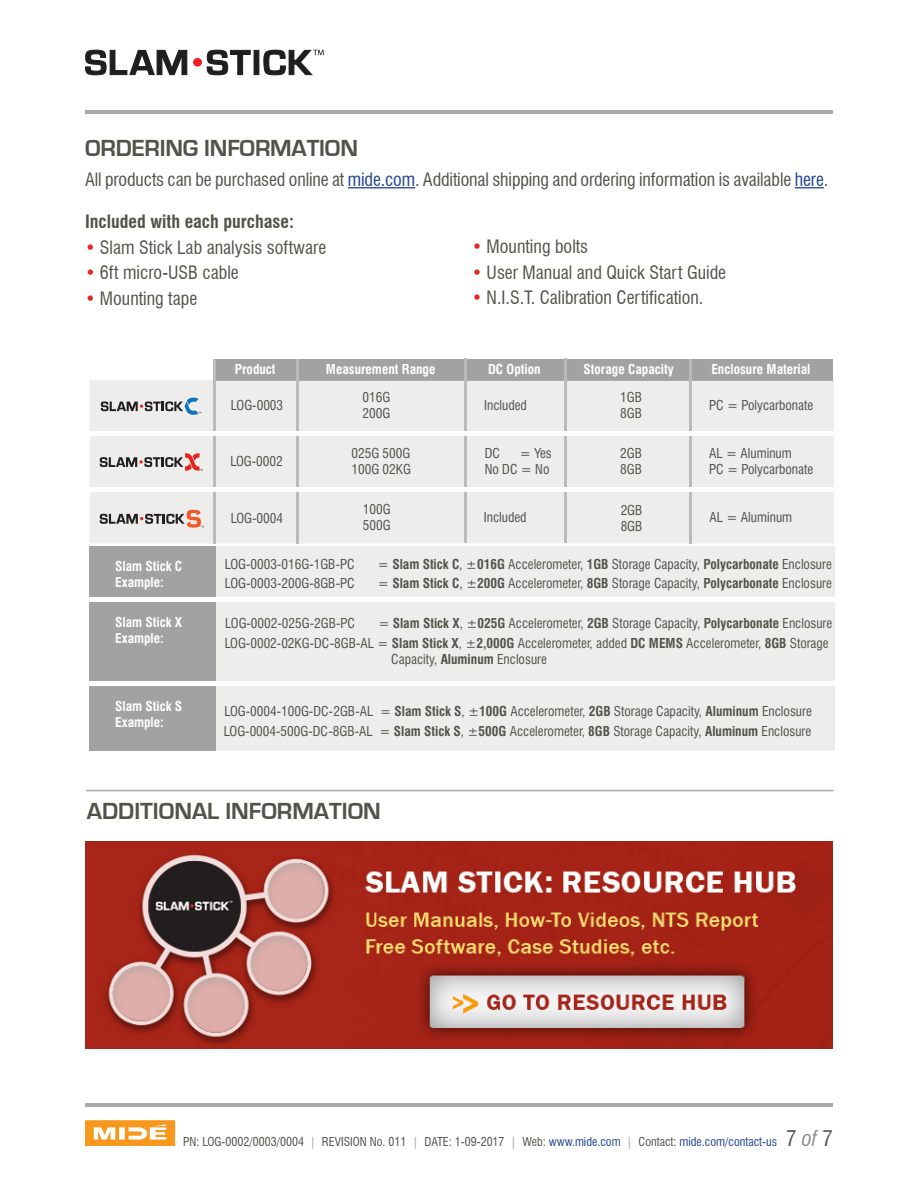
<style>
.page{position:relative;width:918px;height:1188px;background:#fff}
.page>*{position:absolute;margin:0;border:0;box-sizing:border-box;transform-origin:0 0}
.Heading_1{font:700 24px "Eurostile";color:#535249}
.Paragraph_Style_1{font:condensed 18px "Swiss 721 BT";color:#53534a}
.Paragraph_Style_1-2{font:700 condensed 18px "Swiss 721 BT";color:#53534a}
.t1{font:condensed 13.35px/16px "Swiss 721 BT";color:#53534a}
.t2{font:700 condensed 13.35px/16px "Swiss 721 BT";color:#fff}
.t3{font:condensed 12px "Swiss 721 BT";color:#53534a}
.s1{color:#214393}
.s2{color:#e72419}
.s3{font-weight:700}
.s4{color:#a7aaac}
.s5{font-size:21px}
.s6{font-style:italic;font-size:21px;color:#8d8e87}
</style>
<div class="page">
<hr style="left:85px;top:1103px;width:748px;height:4px;background:#a7aaac">
<hr style="left:85px;top:111px;width:748px;height:3px;background:#a7aaac">
<svg style="left:85px;top:1120px;width:90px;height:26px"></svg>
<hr style="left:86px;top:790px;width:748px;height:1px;background:#a7aaac">
<div style="left:214px;top:359px;width:619px;height:21px;background:#a3a2a2"></div>
<div style="left:216px;top:546px;width:619px;height:205px;background:#ededec"></div>
<div style="left:90px;top:380px;width:744px;height:163px;background:#ededec"></div>
<hr style="left:214px;top:380px;width:619px;height:1px;background:#acaaa9">
<svg style="left:101px;top:398px;width:100px;height:17px;background:#afb3b7"></svg>
<hr style="left:297px;top:359px;width:2px;height:184px;background:#bbb">
<hr style="left:464px;top:359px;width:2px;height:184px;background:#bbb">
<hr style="left:564px;top:359px;width:2px;height:184px;background:#bbb">
<hr style="left:689px;top:359px;width:3px;height:184px;background:#bbb">
<svg style="left:100px;top:453px;width:103px;height:18px;background:#bfaeac"></svg>
<hr style="left:213px;top:359px;width:3px;height:184px;background:#bbb">
<div style="left:88px;top:431px;width:746px;height:5px;background:#fff"></div>
<div style="left:90px;top:546px;width:126px;height:205px;background:#a3a2a2"></div>
<div style="left:90px;top:597px;width:746px;height:5px;background:#fff"></div>
<hr style="left:88px;top:488px;width:746px;height:4px;background:#fff">
<svg style="left:100px;top:510px;width:104px;height:18px;background:#bfb0ac"></svg>
<hr style="left:90px;top:682px;width:746px;height:4px;background:#fff">
<img style="left:85px;top:842px;width:748px;height:207px">
<svg style="left:85px;top:50px;width:103px;height:25px"></svg>
<svg style="left:206px;top:50px;width:45px;height:25px"></svg>
<div style="left:254px;top:50px;width:5px;height:25px;background:#201d1e"></div>
<div style="left:193px;top:58px;width:9px;height:9px;background:#ee1f23;border-radius:50%"></div>
<svg style="left:263px;top:50px;width:61px;height:25px"></svg>
<hr style="left:348px;top:187px;width:67px;height:1px;background:#214393">
<svg style="left:795px;top:187px;width:29px;height:1px"></svg>
<p class="Heading_1" style="left:85px;top:135px;width:274px">ORDERING INFORMATION</p>
<p class="Paragraph_Style_1" style="left:85px;top:169px;width:745px">All products can be purchased online at <span class="s1">mide.com</span>. Additional shipping and ordering information is available <span class="s1">here</span>.</p>
<p class="Paragraph_Style_1-2" style="left:85px;top:211px;width:210px">Included with each purchase:</p>
<p class="Paragraph_Style_1" style="left:85px;top:236px;width:243px"><span class="s2">•</span> Slam Stick Lab analysis software</p>
<p class="Paragraph_Style_1" style="left:85px;top:262px;width:155px"><span class="s2">•</span> 6ft micro-USB cable</p>
<p class="Paragraph_Style_1" style="left:85px;top:287px;width:114px"><span class="s2">•</span> Mounting tape</p>
<p class="Paragraph_Style_1" style="left:472px;top:236px;width:118px"><span class="s2">•</span> Mounting bolts</p>
<p class="Paragraph_Style_1" style="left:472px;top:261px;width:256px"><span class="s2">•</span> User Manual and Quick Start Guide</p>
<p class="Paragraph_Style_1" style="left:472px;top:287px;width:233px"><span class="s2">•</span> N.I.S.T. Calibration Certification.</p>
<p class="t2" style="left:235px;top:361px;width:42px">Product</p>
<p class="t2" style="left:326px;top:361px;width:111px">Measurement Range</p>
<p class="t2" style="left:488px;top:361px;width:54px">DC Option</p>
<p class="t2" style="left:584px;top:361px;width:91px">Storage Capacity</p>
<p class="t2" style="left:711px;top:361px;width:101px">Enclosure Material</p>
<p class="t1" style="left:231px;top:397px;width:54px">LOG-0003</p>
<p class="t1" style="left:230px;top:453px;width:54px">LOG-0002</p>
<p class="t1" style="left:363px;top:390px;width:29px">016G<br>200G</p>
<p class="t1" style="left:351px;top:445px;width:61px">025G 500G<br>100G 02KG</p>
<p class="t1" style="left:620px;top:390px;width:23px">1GB<br>8GB</p>
<p class="t1" style="left:484px;top:397px;width:44px">Included</p>
<p class="t1" style="left:709px;top:397px;width:106px">PC = Polycarbonate</p>
<p class="t1" style="left:709px;top:445px;width:106px">AL = Aluminum<br>PC = Polycarbonate</p>
<p class="t1" style="left:485px;top:445px;width:17px">DC</p>
<p class="t1" style="left:620px;top:445px;width:23px">2GB<br>8GB</p>
<p class="t1" style="left:485px;top:445px;width:69px;text-align:right">= Yes<br>No DC = No</p>
<p class="t2" style="left:115px;top:558px;width:68px">Slam Stick C<br>Example:</p>
<p class="t2" style="left:115px;top:614px;width:68px">Slam Stick X<br>Example:</p>
<p class="t2" style="left:115px;top:698px;width:68px">Slam Stick S<br>Example:</p>
<p class="t1" style="left:231px;top:510px;width:54px">LOG-0004</p>
<p class="t1" style="left:363px;top:501px;width:29px">100G<br>500G</p>
<p class="t1" style="left:621px;top:502px;width:23px">2GB<br>8GB</p>
<p class="t1" style="left:484px;top:510px;width:44px">Included</p>
<p class="t1" style="left:710px;top:509px;width:84px">AL = Aluminum</p>
<p class="t1" style="left:225px;top:556px;width:131px">LOG-0003-016G-1GB-PC</p>
<p class="t1" style="left:378px;top:556px;width:456px">= <span class="s3">Slam Stick C</span>, ±<span class="s3">016G</span> Accelerometer, <span class="s3">1GB</span> Storage Capacity, <span class="s3">Polycarbonate</span> Enclosure</p>
<p class="t1" style="left:225px;top:575px;width:131px">LOG-0003-200G-8GB-PC</p>
<p class="t1" style="left:378px;top:575px;width:456px">= <span class="s3">Slam Stick C</span>, ±<span class="s3">200G</span> Accelerometer, <span class="s3">8GB</span> Storage Capacity, <span class="s3">Polycarbonate</span> Enclosure</p>
<p class="t1" style="left:225px;top:613px;width:609px;line-height:20px;text-align:right">= <span class="s3">Slam Stick X</span>, ±<span class="s3">025G</span> Accelerometer, <span class="s3">2GB</span> Storage Capacity, <span class="s3">Polycarbonate</span> Enclosure<br>LOG-0002-02KG-DC-8GB-AL = <span class="s3">Slam Stick X</span>, ±<span class="s3">2,000G</span> Accelerometer, added <span class="s3">DC MEMS</span> Accelerometer, <span class="s3">8GB</span> Storage</p>
<p class="t1" style="left:391px;top:651px;width:157px">Capacity, <span class="s3">Aluminum</span> Enclosure</p>
<p class="t1" style="left:225px;top:615px;width:131px">LOG-0002-025G-2GB-PC</p>
<p class="t1" style="left:224px;top:701px;width:590px;line-height:20px">LOG-0004-100G-DC-2GB-AL = <span class="s3">Slam Stick S</span>, ±<span class="s3">100G</span> Accelerometer, <span class="s3">2GB</span> Storage Capacity, <span class="s3">Aluminum</span> Enclosure<br>LOG-0004-500G-DC-8GB-AL = <span class="s3">Slam Stick S</span>, ±<span class="s3">500G</span> Accelerometer, <span class="s3">8GB</span> Storage Capacity, <span class="s3">Aluminum</span> Enclosure</p>
<p class="Heading_1" style="left:87px;top:798px;width:296px">ADDITIONAL INFORMATION</p>
<p class="t3" style="left:183px;top:1134px;width:651px">PN: LOG-0002/0003/0004 <span class="s4">|</span> REVISION No. 011 <span class="s4">|</span> DATE: 1-09-2017 <span class="s4">|</span> Web: <span class="s1">www.mide.com</span> <span class="s4">|</span> Contact: <span class="s1">mide.com/contact-us</span> <span class="s5">7</span> <span class="s6">of</span> <span class="s5">7</span></p>
</div>
